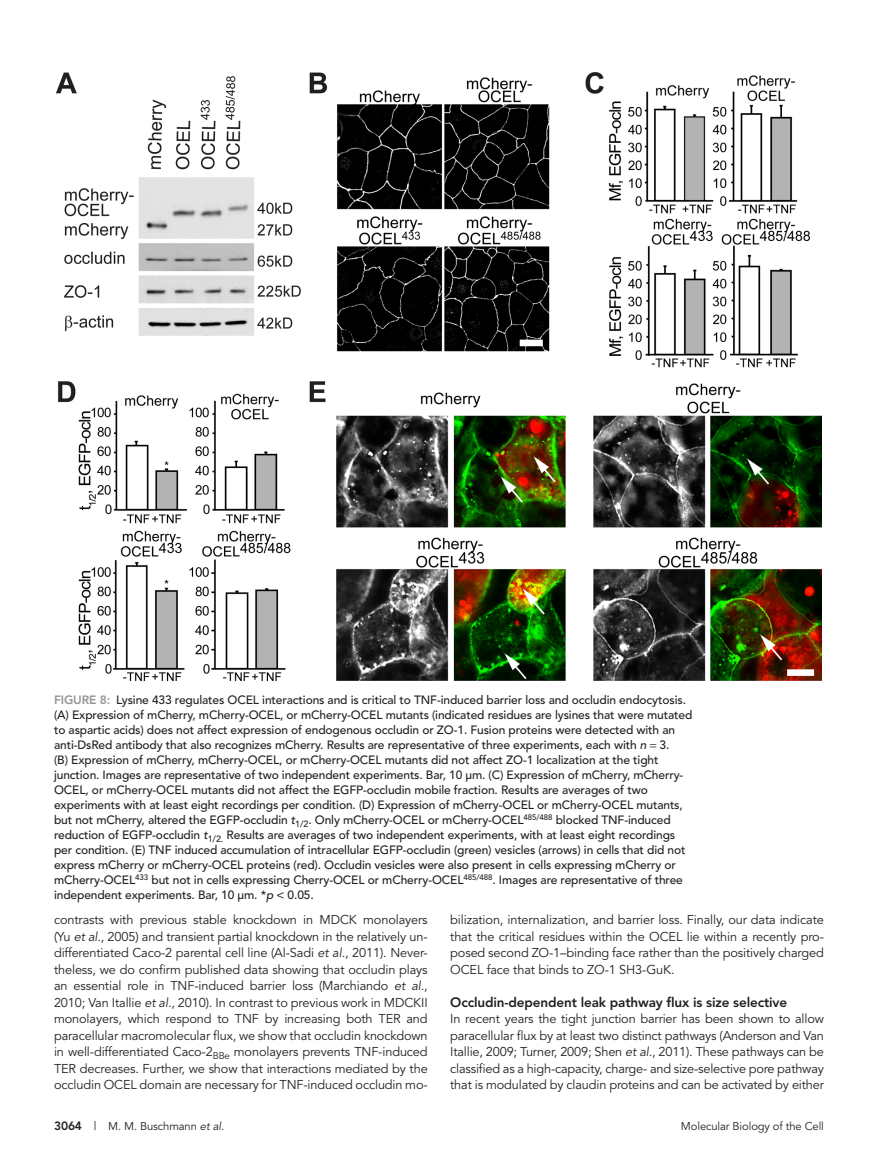
<style>
.page{position:relative;width:878px;height:1175px;background:#fff}
.page>*{position:absolute;margin:0;border:0;box-sizing:border-box;transform-origin:0 0}
.t1{font:800 13.5px "Avenir";letter-spacing:-.01em;color:#231f20}
.Para{font:12.75px/16.5px "Avenir";letter-spacing:-.01em;color:#231f20;text-align:justify}
.ParaFL{font:12.75px/16.5px "Avenir";letter-spacing:-.015em;color:#231f20;text-align:justify}
.FigCaption_35_5p{font:500 12px/15px "Avenir";letter-spacing:-.01em;color:#231f20}
.t2{font:11.25px "Avenir";letter-spacing:-.01em;color:#231f20}
.s1{font-weight:800;color:#939598}
.s2{font-style:italic}
.s3{font-weight:800;font-size:12px}
.s4{font-size:12px}
</style>
<div class="page">
<img style="left:56px;top:72px;width:765px;height:608px">
<p class="FigCaption_35_5p" style="left:54px;top:693px;width:640px"><span class="s1">FIGURE 8:</span> Lysine 433 regulates OCEL interactions and is critical to TNF-induced barrier loss and occludin endocytosis. (A) Expression of mCherry, mCherry-OCEL, or mCherry-OCEL mutants (indicated residues are lysines that were mutated to aspartic acids) does not affect expression of endogenous occludin or ZO-1. Fusion proteins were detected with an anti-DsRed antibody that also recognizes mCherry. Results are representative of three experiments, each with <span class="s2">n</span> 3.<br>(B) Expression of mCherry, mCherry-OCEL, or mCherry-OCEL mutants did not affect ZO-1 localization at the tight junction. Images are representative of two independent experiments. Bar, 10 μm. (C) Expression of mCherry, mCherry-OCEL, or mCherry-OCEL mutants did not affect the EGFP-occludin mobile fraction. Results are averages of two experiments with at least eight recordings per condition. (D) Expression of mCherry-OCEL or mCherry-OCEL mutants, but not mCherry, altered the EGFP-occludin <span class="s2">t</span><sub>1/2</sub>. Only mCherry-OCEL or mCherry-OCEL<sup>485/488</sup> blocked TNF-induced reduction of EGFP-occludin <span class="s2">t</span><sub>1/2.</sub> Results are averages of two independent experiments, with at least eight recordings per condition. (E) TNF induced accumulation of intracellular EGFP-occludin (green) vesicles (arrows) in cells that did not express mCherry or mCherry-OCEL proteins (red). Occludin vesicles were also present in cells expressing mCherry or mCherry-OCEL<sup>433</sup> but not in cells expressing Cherry-OCEL or mCherry-OCEL<sup>485/488</sup>. Images are representative of three independent experiments. Bar, 10 μm. *<span class="s2">p</span> &lt; 0.05.</p>
<p class="Para" style="left:54px;top:912px;width:375px">contrasts with previous stable knockdown in MDCK monolayers (Yu <span class="s2">et al.</span>, 2005) and transient partial knockdown in the relatively un&shy;differentiated Caco-2 parental cell line (Al-Sadi <span class="s2">et al.</span>, 2011). Never&shy;theless, we do confirm published data showing that occludin plays an essential role in TNF-induced barrier loss (Marchiando <span class="s2">et al.</span>, 2010; Van Itallie <span class="s2">et al.</span>, 2010). In contrast to previous work in MDCKII monolayers, which respond to TNF by increasing both TER and paracellular macromolecular flux, we show that occludin knockdown in well-differentiated Caco-2<sub>BBe</sub> monolayers prevents TNF-induced TER decreases. Further, we show that interactions mediated by the occludin OCEL domain are necessary for TNF-induced occludin mo-</p>
<p class="Para" style="left:450px;top:912px;width:375px">bilization, internalization, and barrier loss. Finally, our data indicate that the critical residues within the OCEL lie within a recently pro&shy;posed second ZO-1–binding face rather than the positively charged OCEL face that binds to ZO-1 SH3-GuK.</p>
<h2 class="t1" style="left:450px;top:994px;width:338px">Occludin-dependent leak pathway flux is size selective</h2>
<p class="ParaFL" style="left:450px;top:1011px;width:375px">In recent years the tight junction barrier has been shown to allow paracellular flux by at least two distinct pathways (Anderson and Van Itallie, 2009; Turner, 2009; Shen <span class="s2">et al.</span>, 2011). These pathways can be classified as a high-capacity, charge- and size-selective pore pathway that is modulated by claudin proteins and can be activated by either</p>
<p class="t2" style="left:54px;top:1119px;width:172px"><span class="s3">3064</span> <span class="s4">|</span> M. M. Buschmann <span class="s2">et al</span>.</p>
<p class="t2" style="left:681px;top:1119px;width:144px">Molecular Biology of the Cell</p>
</div>
